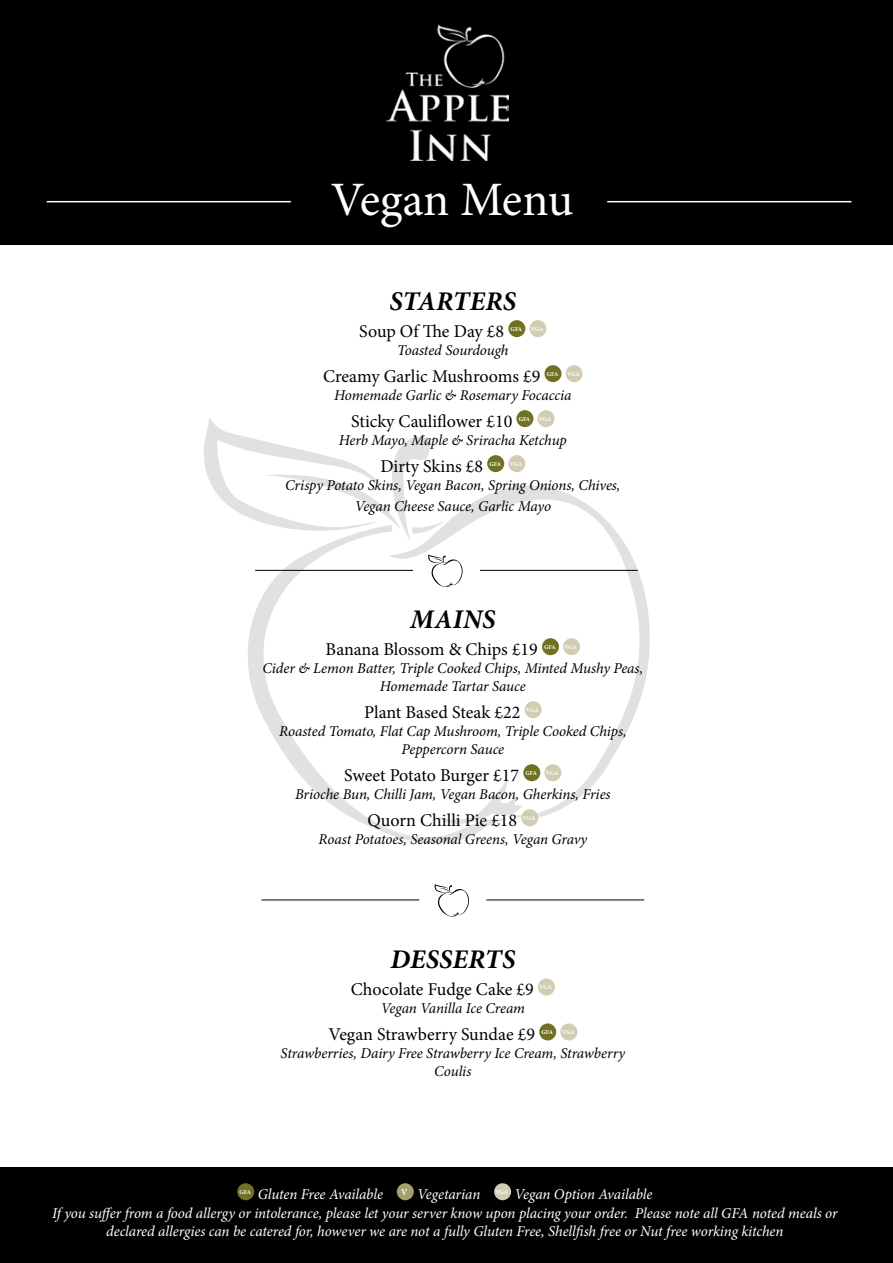
<style>
.page{position:relative;width:893px;height:1263px;background:#fff}
.page>*{position:absolute;margin:0;border:0;box-sizing:border-box;transform-origin:0 0}
.t1{font:48px "Minion Pro";letter-spacing:-.01em;color:#fff}
.t2{font:italic 700 27px "Minion Pro";letter-spacing:.01em;color:#000}
.t3{font:18px "Minion Pro";color:#000}
.t4{font:italic 15px/18px "Minion Pro";letter-spacing:-.01em;color:#000;text-align:center}
.t5{font:italic 15px/19.5px "Minion Pro";letter-spacing:-.01em;color:#fff}
.t6{font:700 6px "Minion Pro";letter-spacing:-.02em;color:#fff}
</style>
<div class="page">
<svg style="left:445px;top:485px;width:204px;height:338px"></svg>
<svg style="left:248px;top:525px;width:259px;height:318px"></svg>
<svg style="left:204px;top:417px;width:240px;height:124px"></svg>
<div style="left:0;top:0;width:893px;height:244px;background:#000"></div>
<hr style="left:47px;top:201px;width:244px;height:1px;background:#fff">
<hr style="left:607px;top:201px;width:244px;height:1px;background:#fff">
<img style="left:387px;top:24px;width:121px;height:136px">
<svg style="left:428px;top:554px;width:35px;height:33px"></svg>
<hr style="left:255px;top:570px;width:158px;height:1px;background:#000">
<hr style="left:480px;top:570px;width:158px;height:1px;background:#000">
<div style="left:0;top:1167px;width:893px;height:96px;background:#000"></div>
<svg style="left:434px;top:884px;width:35px;height:33px"></svg>
<hr style="left:261px;top:899px;width:158px;height:1px;background:#000">
<hr style="left:486px;top:899px;width:158px;height:1px;background:#000">
<div style="left:237px;top:1183px;width:17px;height:17px;background:#707123;border-radius:50%"></div>
<div style="left:397px;top:1183px;width:17px;height:17px;background:#a5a16e;border-radius:50%"></div>
<div style="left:494px;top:1183px;width:17px;height:17px;background:#d1cdb3;border-radius:50%"></div>
<div style="left:508px;top:320px;width:17px;height:17px;background:#707123;border-radius:50%"></div>
<div style="left:529px;top:320px;width:17px;height:17px;background:#d1cdb3;border-radius:50%"></div>
<div style="left:544px;top:365px;width:17px;height:17px;background:#707123;border-radius:50%"></div>
<div style="left:566px;top:365px;width:17px;height:17px;background:#d1cdb3;border-radius:50%"></div>
<div style="left:516px;top:410px;width:17px;height:17px;background:#707123;border-radius:50%"></div>
<div style="left:537px;top:410px;width:17px;height:17px;background:#d1cdb3;border-radius:50%"></div>
<div style="left:487px;top:455px;width:17px;height:17px;background:#707123;border-radius:50%"></div>
<div style="left:508px;top:455px;width:17px;height:17px;background:#d1cdb3;border-radius:50%"></div>
<div style="left:542px;top:638px;width:17px;height:17px;background:#707123;border-radius:50%"></div>
<div style="left:563px;top:638px;width:17px;height:17px;background:#d1cdb3;border-radius:50%"></div>
<div style="left:525px;top:701px;width:17px;height:17px;background:#d1cdb3;border-radius:50%"></div>
<div style="left:523px;top:764px;width:17px;height:17px;background:#707123;border-radius:50%"></div>
<div style="left:544px;top:764px;width:17px;height:17px;background:#d1cdb3;border-radius:50%"></div>
<div style="left:521px;top:809px;width:17px;height:17px;background:#d1cdb3;border-radius:50%"></div>
<div style="left:538px;top:978px;width:17px;height:17px;background:#d1cdb3;border-radius:50%"></div>
<div style="left:539px;top:1023px;width:17px;height:17px;background:#707123;border-radius:50%"></div>
<div style="left:560px;top:1023px;width:17px;height:17px;background:#d1cdb3;border-radius:50%"></div>
<h1 class="t1" style="left:331px;top:168px;width:244px">Vegan Menu</h1>
<h2 class="t2" style="left:390px;top:282px;width:128px">STARTERS</h2>
<p class="t3" style="left:359px;top:319px;width:146px">Soup Of The Day £8</p>
<p class="t6" style="left:511px;top:325px;width:13px">GFA</p>
<p class="t6" style="left:531px;top:325px;width:14px">VGA</p>
<p class="t4" style="left:397px;top:341px;width:113px">Toasted Sourdough</p>
<p class="t3" style="left:323px;top:364px;width:219px">Creamy Garlic Mushrooms £9</p>
<p class="t6" style="left:547px;top:370px;width:13px">GFA</p>
<p class="t6" style="left:567px;top:370px;width:14px">VGA</p>
<p class="t4" style="left:334px;top:386px;width:239px">Homemade Garlic &amp; Rosemary Focaccia</p>
<p class="t3" style="left:351px;top:409px;width:163px">Sticky Cauliflower £10</p>
<p class="t6" style="left:519px;top:415px;width:13px">GFA</p>
<p class="t6" style="left:539px;top:415px;width:14px">VGA</p>
<p class="t4" style="left:339px;top:431px;width:229px">Herb Mayo, Maple &amp; Sriracha Ketchup</p>
<p class="t3" style="left:380px;top:454px;width:104px">Dirty Skins £8</p>
<p class="t6" style="left:489px;top:460px;width:13px">GFA</p>
<p class="t6" style="left:510px;top:460px;width:14px">VGA</p>
<p class="t4" style="left:285px;top:475px;width:337px;line-height:21px">Crispy Potato Skins, Vegan Bacon, Spring Onions, Chives,<br>Vegan Cheese Sauce, Garlic Mayo</p>
<h2 class="t2" style="left:410px;top:600px;width:87px">MAINS</h2>
<p class="t3" style="left:326px;top:637px;width:214px">Banana Blossom &amp; Chips £19</p>
<p class="t6" style="left:544px;top:643px;width:13px">GFA</p>
<p class="t6" style="left:564px;top:643px;width:14px">VGA</p>
<p class="t4" style="left:263px;top:659px;width:382px">Cider &amp; Lemon Batter, Triple Cooked Chips, Minted Mushy Peas,<br>Homemade Tartar Sauce</p>
<p class="t3" style="left:364px;top:700px;width:158px">Plant Based Steak £22</p>
<p class="t6" style="left:526px;top:706px;width:14px">VGA</p>
<p class="t4" style="left:279px;top:722px;width:349px">Roasted Tomato, Flat Cap Mushroom, Triple Cooked Chips,<br>Peppercorn Sauce</p>
<p class="t3" style="left:344px;top:763px;width:176px">Sweet Potato Burger £17</p>
<p class="t6" style="left:526px;top:769px;width:13px">GFA</p>
<p class="t6" style="left:546px;top:769px;width:14px">VGA</p>
<p class="t4" style="left:295px;top:785px;width:317px">Brioche Bun, Chilli Jam, Vegan Bacon, Gherkins, Fries</p>
<p class="t3" style="left:367px;top:808px;width:151px">Quorn Chilli Pie £18</p>
<p class="t6" style="left:523px;top:814px;width:14px">VGA</p>
<p class="t4" style="left:318px;top:830px;width:270px">Roast Potatoes, Seasonal Greens, Vegan Gravy</p>
<h2 class="t2" style="left:390px;top:940px;width:126px">DESSERTS</h2>
<p class="t3" style="left:351px;top:978px;width:185px">Chocolate Fudge Cake £9</p>
<p class="t6" style="left:539px;top:983px;width:14px">VGA</p>
<p class="t4" style="left:381px;top:1000px;width:146px">Vegan Vanilla Ice Cream</p>
<p class="t3" style="left:328px;top:1023px;width:208px">Vegan Strawberry Sundae £9</p>
<p class="t6" style="left:541px;top:1028px;width:13px">GFA</p>
<p class="t6" style="left:562px;top:1028px;width:14px">VGA</p>
<p class="t4" style="left:281px;top:1045px;width:346px">Strawberries, Dairy Free Strawberry Ice Cream, Strawberry<br>Coulis</p>
<p class="t5" style="left:52px;top:1184px;width:787px;text-indent:462px">Vegan Option Available<br>If you suffer from a food allergy or intolerance, please let your server know upon placing your order. Please note all GFA noted meals or</p>
<p class="t5" style="left:106px;top:1222px;width:679px">declared allergies can be catered for, however we are not a fully Gluten Free, Shellfish free or Nut free working kitchen</p>
<p class="t6" style="left:240px;top:1188px;width:13px">GFA</p>
<p class="t5" style="left:258px;top:1184px;width:224px">Gluten Free Available <sup>V</sup> Vegetarian</p>
<p class="t6" style="left:495px;top:1188px;width:14px">VGA</p>
</div>
